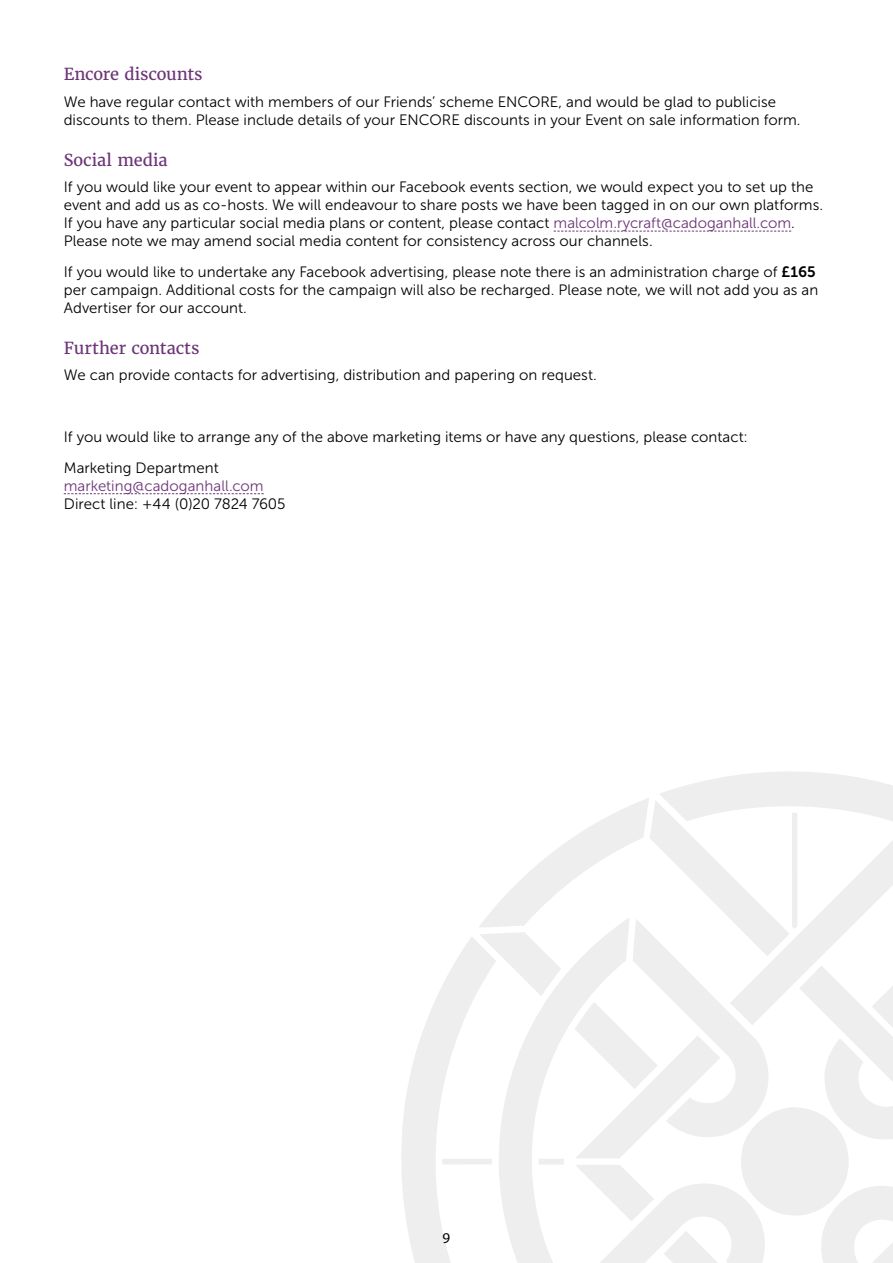
<style>
.page{position:relative;width:893px;height:1263px;background:#fff}
.page>*{position:absolute;margin:0;border:0;box-sizing:border-box;transform-origin:0 0}
.t1{font:16.5px "Merriweather";letter-spacing:-.005em;color:#6d3678}
.t2{font:15px/18px "Museo Sans 300";color:#000}
.t3{font:15px "Museo Sans 300";letter-spacing:.005em;color:#6d3678}
.t4{font:15px "Myriad Pro";color:#000}
.s1{color:#6d3678}
.s2{font-family:"Museo Sans 700"}
</style>
<div class="page">
<svg style="left:401px;top:772px;width:492px;height:491px"></svg>
<svg style="left:554px;top:231px;width:237px;height:1px"></svg>
<svg style="left:64px;top:493px;width:200px;height:1px"></svg>
<p class="t1" style="left:64px;top:64px;width:140px">Encore discounts</p>
<p class="t2" style="left:64px;top:92px;width:738px">We have regular contact with members of our Friends’ scheme ENCORE, and would be glad to publicise discounts to them. Please include details of your ENCORE discounts in your Event on sale information form.</p>
<p class="t1" style="left:64px;top:149px;width:106px">Social media</p>
<p class="t2" style="left:64px;top:178px;width:761px">If you would like your event to appear within our Facebook events section, we would expect you to set up the event and add us as co-hosts. We will endeavour to share posts we have been tagged in on our own platforms.<br>If you have any particular social media plans or content, please contact <span class="s1">malcolm.rycraft@cadoganhall.com</span>.<br>Please note we may amend social media content for consistency across our channels.</p>
<p class="t2" style="left:64px;top:263px;width:756px">If you would like to undertake any Facebook advertising, please note there is an administration charge of <span class="s2">£165 </span>per campaign. Additional costs for the campaign will also be recharged. Please note, we will not add you as an<br>Advertiser for our account.</p>
<p class="t1" style="left:64px;top:338px;width:137px">Further contacts</p>
<p class="t2" style="left:64px;top:366px;width:535px">We can provide contacts for advertising, distribution and papering on request.</p>
<p class="t2" style="left:64px;top:421px;width:686px;line-height:30.8px">If you would like to arrange any of the above marketing items or have any questions, please contact:<br>Marketing Department</p>
<p class="t3" style="left:64px;top:477px;width:201px">marketing@cadoganhall.com</p>
<p class="t2" style="left:64px;top:495px;width:223px">Direct line: +44 (0)20 7824 7605</p>
<p class="t4" style="left:443px;top:1229px;width:9px">9</p>
</div>
